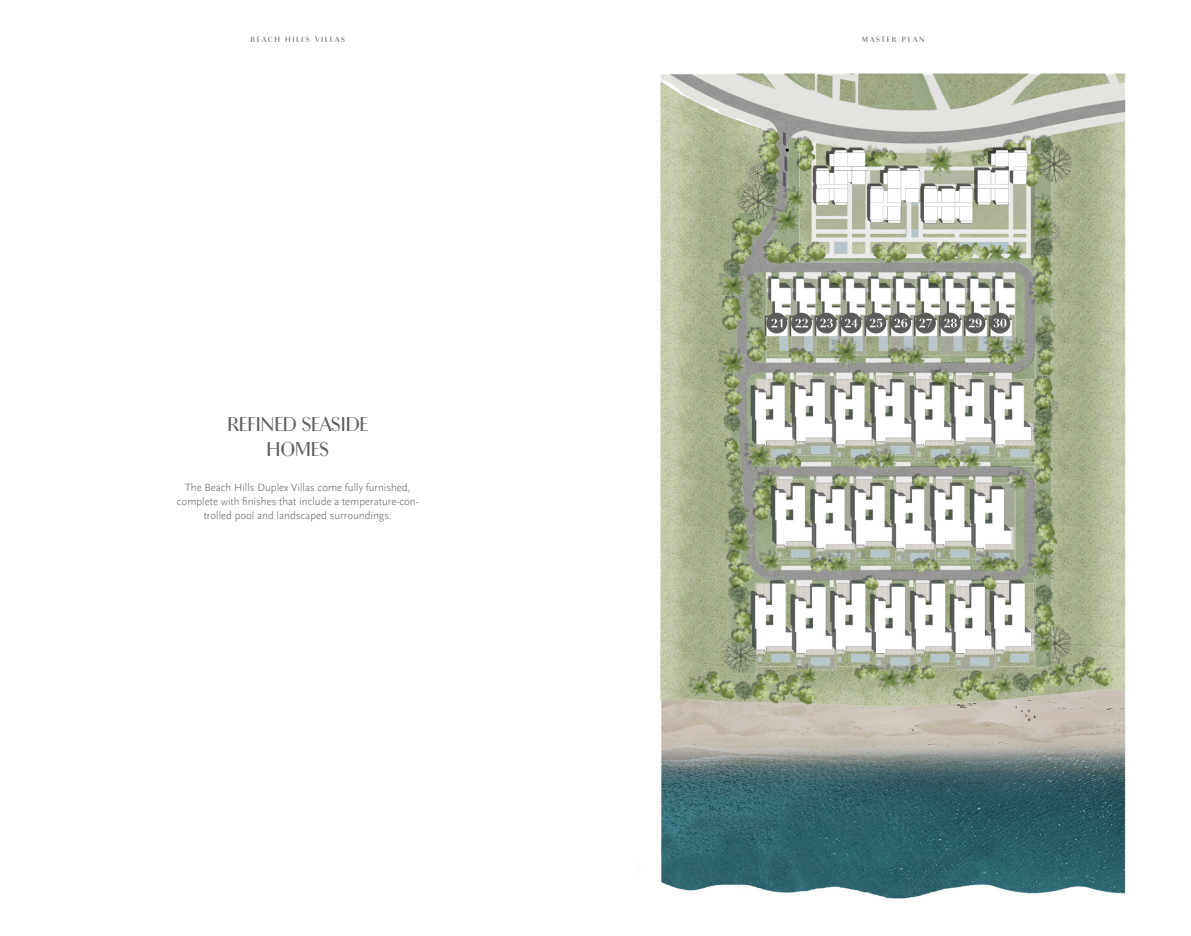
<style>
.page{position:relative;width:1191px;height:936px;background:#fff}
.page>*{position:absolute;margin:0;border:0;box-sizing:border-box;transform-origin:0 0}
.t1{font:21.1px/25.3px "Chong Modern Pro";letter-spacing:-.03em;color:#5c5b5a;text-align:center}
.t2{font:300 11px/14px "Scala Sans";color:#5c5b5a;text-align:center}
.t3{font:8px "Chong Modern Pro";letter-spacing:.2em;color:#5c5b5a}
</style>
<div class="page">
<img style="left:660px;top:73px;width:466px;height:826px">
<div style="left:766px;top:313px;width:21px;height:20px;background:#5c5b5a;border-radius:50%"></div>
<svg style="left:771px;top:319px;width:11px;height:8px"></svg>
<div style="left:791px;top:313px;width:21px;height:20px;background:#5c5b5a;border-radius:50%"></div>
<svg style="left:795px;top:319px;width:13px;height:8px"></svg>
<div style="left:816px;top:313px;width:20px;height:20px;background:#5c5b5a;border-radius:50%"></div>
<svg style="left:820px;top:318px;width:12px;height:9px"></svg>
<div style="left:840px;top:313px;width:21px;height:20px;background:#5c5b5a;border-radius:50%"></div>
<svg style="left:845px;top:319px;width:12px;height:8px"></svg>
<div style="left:865px;top:313px;width:21px;height:20px;background:#5c5b5a;border-radius:50%"></div>
<svg style="left:869px;top:318px;width:13px;height:9px"></svg>
<div style="left:890px;top:313px;width:21px;height:20px;background:#5c5b5a;border-radius:50%"></div>
<svg style="left:894px;top:318px;width:13px;height:9px"></svg>
<div style="left:915px;top:313px;width:21px;height:20px;background:#5c5b5a;border-radius:50%"></div>
<svg style="left:919px;top:319px;width:13px;height:8px"></svg>
<div style="left:940px;top:313px;width:20px;height:20px;background:#5c5b5a;border-radius:50%"></div>
<svg style="left:944px;top:318px;width:12px;height:9px"></svg>
<div style="left:964px;top:313px;width:21px;height:20px;background:#5c5b5a;border-radius:50%"></div>
<svg style="left:968px;top:318px;width:13px;height:9px"></svg>
<div style="left:989px;top:313px;width:21px;height:20px;background:#5c5b5a;border-radius:50%"></div>
<svg style="left:993px;top:318px;width:13px;height:9px"></svg>
<p class="t3" style="left:250px;top:35px;width:96px">BEACH HILLS VILLAS</p>
<p class="t3" style="left:862px;top:35px;width:64px">MASTER PLAN</p>
<h1 class="t1" style="left:227px;top:411px;width:143px">REFINED SEASIDE<br>HOMES</h1>
<p class="t2" style="left:177px;top:480px;width:243px">The Beach Hills Duplex Villas come fully furnished, complete with finishes that include a temperature-con&shy;trolled pool and landscaped surroundings.</p>
</div>
